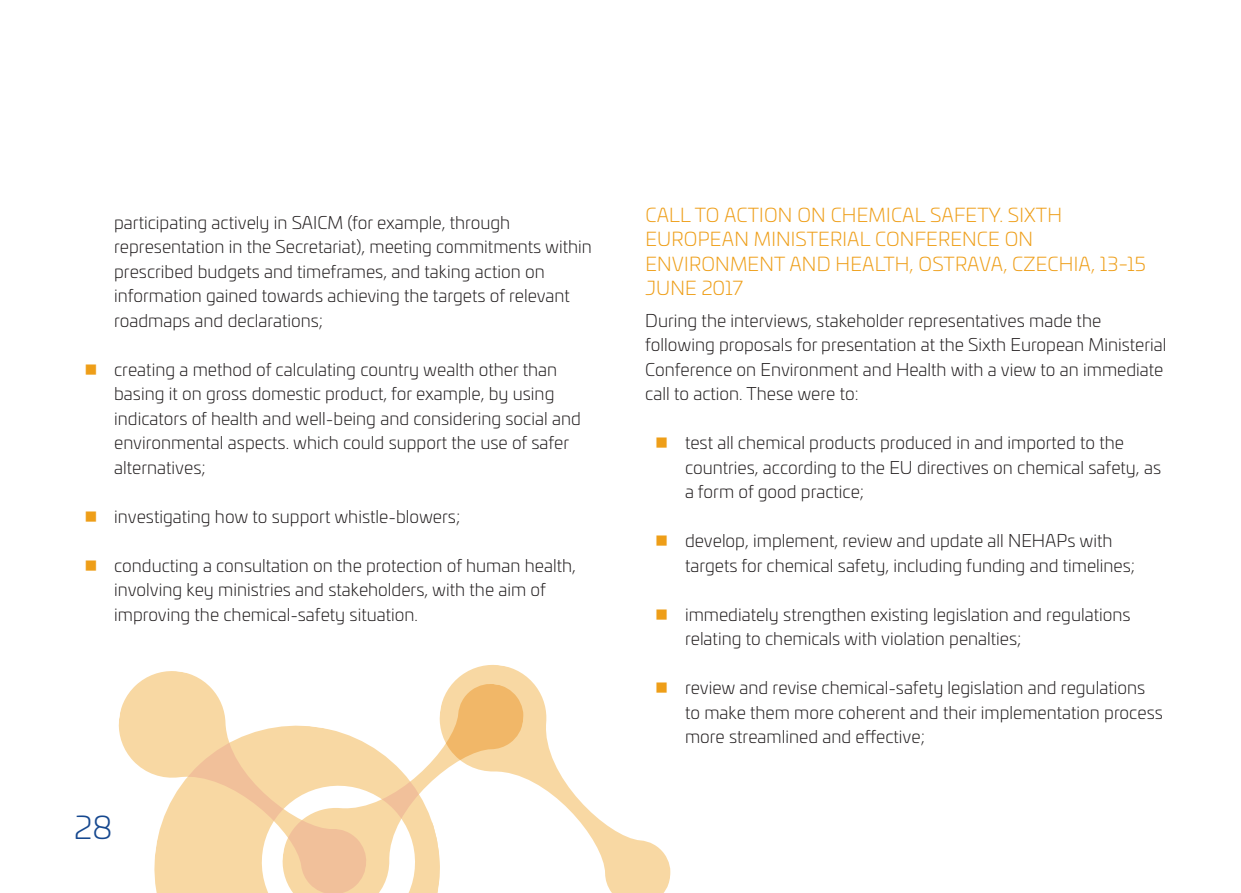
<style>
.page{position:relative;width:1241px;height:893px;background:#fff}
.page>*{position:absolute;margin:0;border:0;box-sizing:border-box;transform-origin:0 0}
.t1{font:300 31.5px "Univia Pro";color:#16488f}
.Heading_3_red{font:300 19.25px/24.5px "Univia Pro";letter-spacing:.01em;color:#ee9e18}
.t2{font:300 17.5px/24.5px "Univia Pro";color:#231f20}
</style>
<div class="page">
<svg style="left:118px;top:671px;width:157px;height:222px;fill:#f8d8a3"></svg>
<svg style="left:275px;top:725px;width:157px;height:168px;fill:#f8d8a3"></svg>
<svg style="left:432px;top:665px;width:239px;height:228px"></svg>
<svg style="left:656px;top:682px;width:10px;height:11px"></svg>
<p class="t2" style="left:114px;top:209px;width:479px">participating actively in SAICM (for example, through representation in the Secretariat), meeting commitments within prescribed budgets and timeframes, and taking action on information gained towards achieving the targets of relevant roadmaps and declarations;</p>
<p class="t2" style="left:114px;top:356px;width:468px">creating a method of calculating country wealth other than basing it on gross domestic product, for example, by using indicators of health and well-being and considering social and environmental aspects. which could support the use of safer alternatives;</p>
<p class="t2" style="left:114px;top:503px;width:347px">investigating how to support whistle-blowers;</p>
<p class="t2" style="left:114px;top:552px;width:463px">conducting a consultation on the protection of human health, involving key ministries and stakeholders, with the aim of improving the chemical-safety situation.</p>
<h1 class="t1" style="left:74px;top:805px;width:39px">28</h1>
<p class="Heading_3_red" style="left:645px;top:201px;width:502px">CALL TO ACTION ON CHEMICAL SAFETY. SIXTH EUROPEAN MINISTERIAL CONFERENCE ON ENVIRONMENT AND HEALTH, OSTRAVA, CZECHIA, 13−15<br>JUNE 2017</p>
<p class="t2" style="left:645px;top:307px;width:522px">During the interviews, stakeholder representatives made the following proposals for presentation at the Sixth European Ministerial Conference on Environment and Health with a view to an immediate call to action. These were to:</p>
<p class="t2" style="left:685px;top:430px;width:477px">test all chemical products produced in and imported to the countries, according to the EU directives on chemical safety, as a form of good practice;</p>
<p class="t2" style="left:685px;top:528px;width:451px">develop, implement, review and update all NEHAPs with targets for chemical safety, including funding and timelines;</p>
<p class="t2" style="left:685px;top:601px;width:447px">immediately strengthen existing legislation and regulations relating to chemicals with violation penalties;</p>
<p class="t2" style="left:685px;top:675px;width:479px">review and revise chemical-safety legislation and regulations to make them more coherent and their implementation process more streamlined and effective;</p>
</div>
